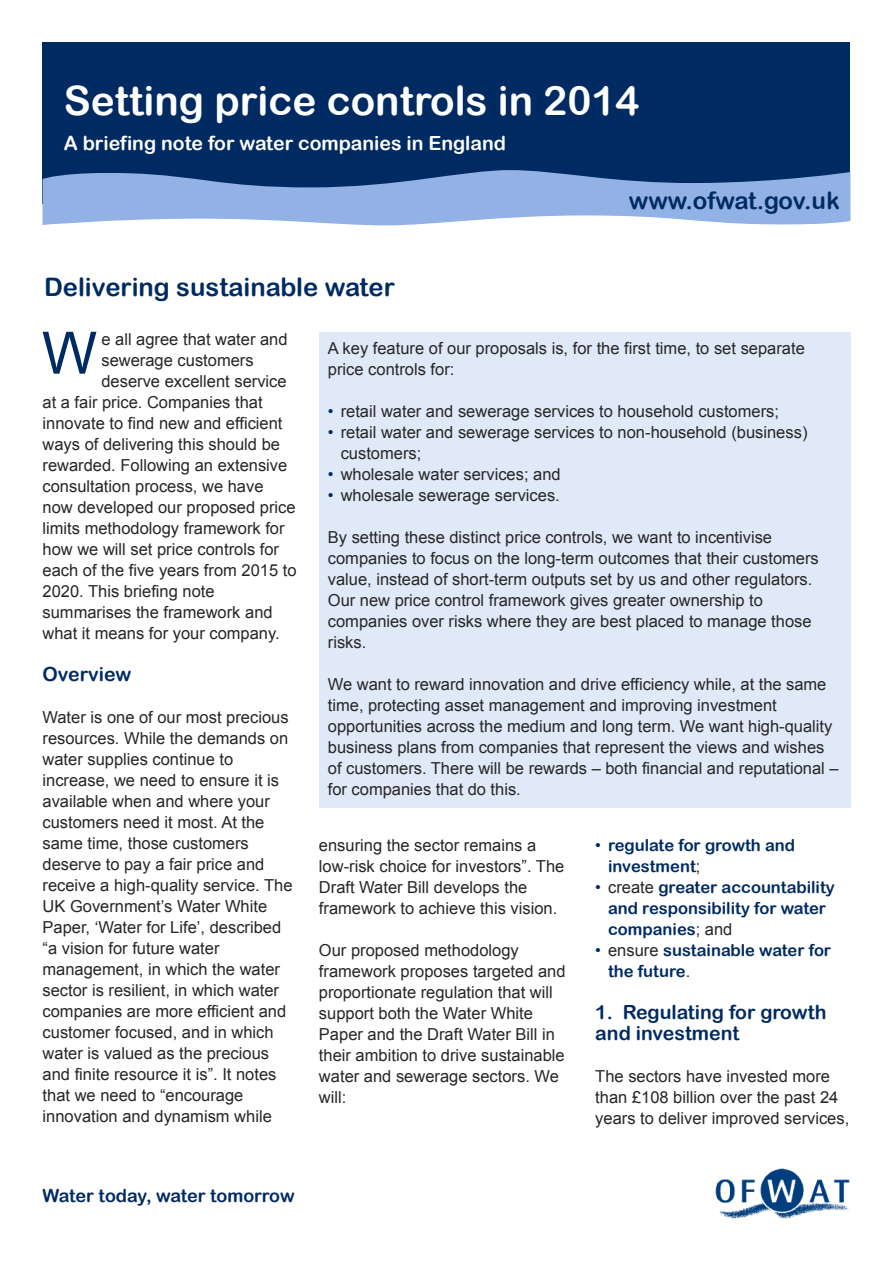
<style>
.page{position:relative;width:893px;height:1263px;background:#fff}
.page>*{position:absolute;margin:0;border:0;box-sizing:border-box;transform-origin:0 0}
.t1{font:58.5px "Arial";color:#002b62}
.t2{font:40.5px "Arial Rounded MT Bold";color:#fff}
.t3{font:25.5px "Arial Rounded MT Bold";color:#002b62}
.t4{font:24px "Arial Rounded MT Bold";color:#002b62}
.t5{font:19.5px/21px "Arial Rounded MT Bold";color:#002b62}
.t6{font:19.5px "Arial Rounded MT Bold";color:#fff}
.t7{font:18px "Arial Rounded MT Bold";color:#002b62}
.t8{font:16.5px/21px "Arial";color:#272627}
.t9{font:16.5px/21px "Arial Rounded MT Bold";color:#002b62}
.s1{color:#002b62}
.s2{font-family:"Arial"}
.s3{font-family:"Arial";color:#272627}
</style>
<div class="page">
<img style="left:715px;top:1168px;width:135px;height:51px">
<div style="left:319px;top:333px;width:531px;height:475px;background:#e0e9f7"></div>
<div style="left:43px;top:43px;width:807px;height:161px;background:#002b62"></div>
<svg style="left:43px;top:170px;width:807px;height:55px"></svg>
<h1 class="t2" style="left:64px;top:76px;width:577px">Setting price controls in 2014</h1>
<h1 class="t6" style="left:64px;top:132px;width:444px">A briefing note for water companies in England</h1>
<h1 class="t3" style="left:44px;top:272px;width:352px">Delivering sustainable water</h1>
<h3 class="t4" style="left:629px;top:186px;width:212px">www.ofwat.gov.uk</h3>
<p class="t1" style="left:42px;top:321px;width:57px">W</p>
<p class="t8" style="left:328px;top:338px;width:478px">A key feature of our proposals is, for the first time, to set separate price controls for:</p>
<p class="t8" style="left:328px;top:401px;width:453px"><span class="s1">•</span> retail water and sewerage services to household customers;</p>
<p class="t8" style="left:341px;top:422px;width:468px;text-indent:-13px"><span class="s1">•</span> retail water and sewerage services to non-household (business) customers;</p>
<p class="t8" style="left:328px;top:464px;width:234px"><span class="s1">•</span> wholesale water services; and</p>
<p class="t8" style="left:328px;top:485px;width:233px"><span class="s1">•</span> wholesale sewerage services.</p>
<p class="t8" style="left:328px;top:527px;width:492px">By setting these distinct price controls, we want to incentivise companies to focus on the long-term outcomes that their customers value, instead of short-term outputs set by us and other regulators.<br>Our new price control framework gives greater ownership to companies over risks where they are best placed to manage those risks.</p>
<p class="t8" style="left:328px;top:674px;width:512px">We want to reward innovation and drive efficiency while, at the same time, protecting asset management and improving investment opportunities across the medium and long term. We want high-quality business plans from companies that represent the views and wishes of customers. There will be rewards – both financial and reputational – for companies that do this.</p>
<p class="t8" style="left:101px;top:328px;width:188px">e all agree that water and</p>
<p class="t8" style="left:101px;top:349px;width:154px">sewerage customers</p>
<p class="t8" style="left:101px;top:370px;width:187px">deserve excellent service</p>
<p class="t8" style="left:43px;top:391px;width:222px">at a fair price. Companies that</p>
<p class="t8" style="left:43px;top:412px;width:242px">innovate to find new and efficient</p>
<p class="t8" style="left:43px;top:433px;width:239px">ways of delivering this should be</p>
<p class="t8" style="left:43px;top:454px;width:246px">rewarded. Following an extensive</p>
<p class="t8" style="left:43px;top:475px;width:223px">consultation process, we have</p>
<p class="t8" style="left:43px;top:496px;width:255px">now developed our proposed price</p>
<p class="t8" style="left:43px;top:517px;width:244px">limits methodology framework for</p>
<p class="t8" style="left:43px;top:538px;width:238px">how we will set price controls for</p>
<p class="t8" style="left:43px;top:559px;width:256px">each of the five years from 2015 to</p>
<p class="t8" style="left:43px;top:580px;width:174px">2020. This briefing note</p>
<p class="t8" style="left:43px;top:601px;width:232px">summarises the framework and</p>
<p class="t8" style="left:43px;top:622px;width:239px">what it means for your company.</p>
<h2 class="t5" style="left:43px;top:663px;width:90px">Overview</h2>
<p class="t8" style="left:43px;top:706px;width:252px">Water is one of our most precious resources. While the demands on water supplies continue to increase, we need to ensure it is available when and where your customers need it most. At the same time, those customers deserve to pay a fair price and receive a high-quality service. The<br>UK Government’s Water White<br>Paper, ‘Water for Life’, described “a vision for future water management, in which the water sector is resilient, in which water companies are more efficient and customer focused, and in which water is valued as the precious and finite resource it is”. It notes that we need to “encourage innovation and dynamism while</p>
<p class="t8" style="left:319px;top:835px;width:247px">ensuring the sector remains a low-risk choice for investors”. The<br>Draft Water Bill develops the framework to achieve this vision.</p>
<p class="t8" style="left:319px;top:940px;width:248px">Our proposed methodology framework proposes targeted and proportionate regulation that will support both the Water White<br>Paper and the Draft Water Bill in their ambition to drive sustainable water and sewerage sectors. We will:</p>
<p class="t9" style="left:608px;top:835px;width:188px;text-indent:-13px"><span class="s2">•</span> regulate for growth and investment<span class="s3">;</span></p>
<p class="t9" style="left:608px;top:877px;width:228px;text-indent:-13px"><span class="s2">•</span> <span class="s3">create</span> greater accountability and responsibility for water companies<span class="s3">; and</span></p>
<p class="t9" style="left:608px;top:940px;width:225px;text-indent:-13px"><span class="s2">•</span> <span class="s3">ensure</span> sustainable water for the future<span class="s3">.</span></p>
<h2 class="t5" style="left:595px;top:1002px;width:233px">1. Regulating for growth and investment</h2>
<p class="t8" style="left:595px;top:1066px;width:255px">The sectors have invested more than £108 billion over the past 24 years to deliver improved services,</p>
<p class="t7" style="left:43px;top:1185px;width:254px">Water today, water tomorrow</p>
</div>
